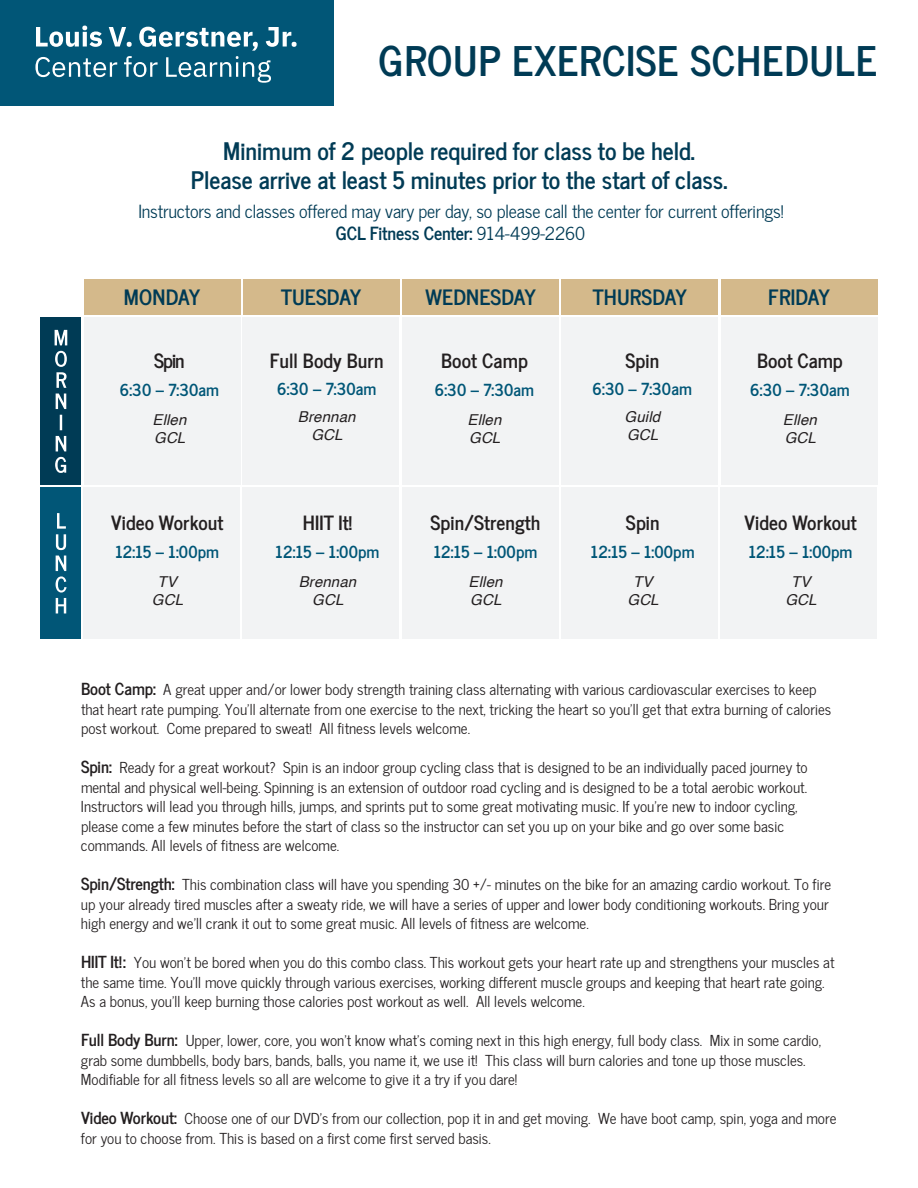
<style>
.page{position:relative;width:918px;height:1188px;background:#fff}
.page>*{position:absolute;margin:0;border:0;box-sizing:border-box;transform-origin:0 0}
.t1{font:700 40.5px "News Cycle";letter-spacing:.02em;color:#003b55}
.t2{font:700 24px/28.8px "News Cycle";color:#003b55;text-align:center}
.t3{font:700 21px "News Cycle";letter-spacing:.01em;color:#003b55}
.t4{font:700 19.5px "News Cycle";letter-spacing:.01em;color:#231f20}
.t5{font:18px/21.6px "News Cycle";letter-spacing:-.01em;color:#003b55;text-align:center}
.t6{font:700 16.5px "News Cycle";letter-spacing:.01em;color:#005677}
.t7{font:15px/19.5px "News Cycle";color:#231f20}
.t8{font:italic 15px/18px "Helvetica";letter-spacing:.01em;color:#231f20}
.s1{font-weight:700}
.s2{font-weight:700;font-size:16.5px}
</style>
<div class="page">
<div style="left:84px;top:317px;width:156px;height:168px;background:#f2f3f4"></div>
<div style="left:243px;top:317px;width:156px;height:168px;background:#f2f3f4"></div>
<div style="left:402px;top:317px;width:157px;height:168px;background:#f2f3f4"></div>
<div style="left:561px;top:317px;width:157px;height:168px;background:#f2f3f4"></div>
<div style="left:721px;top:317px;width:157px;height:168px;background:#f2f3f4"></div>
<div style="left:0;top:0;width:334px;height:105px;background:#015677"></div>
<div style="left:40px;top:317px;width:41px;height:168px;background:#003b55"></div>
<div style="left:40px;top:487px;width:41px;height:152px;background:#015677"></div>
<div style="left:84px;top:279px;width:156px;height:35px;background:#d4b98b"></div>
<div style="left:243px;top:279px;width:157px;height:35px;background:#d4b98b"></div>
<div style="left:402px;top:279px;width:157px;height:35px;background:#d4b98b"></div>
<div style="left:561px;top:279px;width:157px;height:35px;background:#d4b98b"></div>
<div style="left:721px;top:279px;width:157px;height:35px;background:#d4b98b"></div>
<div style="left:83px;top:488px;width:157px;height:151px;background:#f2f3f4"></div>
<div style="left:242px;top:488px;width:157px;height:151px;background:#f2f3f4"></div>
<div style="left:402px;top:488px;width:157px;height:151px;background:#f2f3f4"></div>
<div style="left:561px;top:488px;width:157px;height:151px;background:#f2f3f4"></div>
<div style="left:721px;top:488px;width:156px;height:151px;background:#f2f3f4"></div>
<svg style="left:55px;top:330px;width:12px;height:143px"></svg>
<svg style="left:56px;top:513px;width:11px;height:100px"></svg>
<svg style="left:35px;top:26px;width:262px;height:57px"></svg>
<h1 class="t1" style="left:379px;top:25px;width:500px">GROUP EXERCISE SCHEDULE</h1>
<h2 class="t2" style="left:191px;top:134px;width:538px">Minimum of 2 people required for class to be held.<br>Please arrive at least 5 minutes prior to the start of class.</h2>
<p class="t5" style="left:138px;top:200px;width:647px">Instructors and classes offered may vary per day, so please call the center for current offerings!<br><span class="s1">GCL Fitness Center:</span> 914-499-2260</p>
<h3 class="t3" style="left:124px;top:279px;width:78px">MONDAY</h3>
<h3 class="t3" style="left:281px;top:279px;width:82px">TUESDAY</h3>
<h3 class="t3" style="left:425px;top:279px;width:112px">WEDNESDAY</h3>
<h3 class="t3" style="left:593px;top:279px;width:96px">THURSDAY</h3>
<h3 class="t3" style="left:768px;top:279px;width:63px">FRIDAY</h3>
<h3 class="t4" style="left:154px;top:343px;width:32px">Spin</h3>
<p class="t6" style="left:120px;top:376px;width:101px">6:30 – 7:30am</p>
<p class="t8" style="left:153px;top:411px;width:35px">Ellen<br>GCL</p>
<h3 class="t4" style="left:111px;top:505px;width:114px">Video Workout</h3>
<p class="t6" style="left:115px;top:538px;width:105px">12:15 – 1:00pm</p>
<p class="t8" style="left:152px;top:573px;width:33px;text-align:center">TV<br>GCL</p>
<h3 class="t4" style="left:270px;top:343px;width:115px">Full Body Burn</h3>
<p class="t6" style="left:277px;top:374px;width:101px">6:30 – 7:30am</p>
<p class="t8" style="left:298px;top:408px;width:59px;text-align:center">Brennan<br>GCL</p>
<h3 class="t4" style="left:303px;top:505px;width:51px">HIIT It!</h3>
<p class="t6" style="left:276px;top:538px;width:105px">12:15 – 1:00pm</p>
<p class="t8" style="left:299px;top:573px;width:59px;text-align:center">Brennan<br>GCL</p>
<h3 class="t4" style="left:441px;top:343px;width:88px">Boot Camp</h3>
<p class="t6" style="left:435px;top:376px;width:101px">6:30 – 7:30am</p>
<p class="t8" style="left:468px;top:411px;width:35px">Ellen<br>GCL</p>
<h3 class="t4" style="left:431px;top:505px;width:111px">Spin/Strength</h3>
<p class="t6" style="left:434px;top:538px;width:105px">12:15 – 1:00pm</p>
<p class="t8" style="left:469px;top:573px;width:35px">Ellen<br>GCL</p>
<h3 class="t4" style="left:625px;top:343px;width:35px">Spin</h3>
<p class="t6" style="left:593px;top:374px;width:101px">6:30 – 7:30am</p>
<p class="t8" style="left:625px;top:408px;width:37px">Guild<br>GCL</p>
<h3 class="t4" style="left:626px;top:505px;width:35px">Spin</h3>
<p class="t6" style="left:591px;top:538px;width:105px">12:15 – 1:00pm</p>
<p class="t8" style="left:628px;top:573px;width:33px;text-align:center">TV<br>GCL</p>
<h3 class="t4" style="left:757px;top:343px;width:87px">Boot Camp</h3>
<p class="t6" style="left:750px;top:376px;width:101px">6:30 – 7:30am</p>
<p class="t8" style="left:783px;top:411px;width:35px">Ellen<br>GCL</p>
<h3 class="t4" style="left:744px;top:505px;width:114px">Video Workout</h3>
<p class="t6" style="left:749px;top:538px;width:105px">12:15 – 1:00pm</p>
<p class="t8" style="left:785px;top:573px;width:33px;text-align:center">TV<br>GCL</p>
<p class="t7" style="left:81px;top:679px;width:752px"><span class="s2">Boot Camp:</span> A great upper and/or lower body strength training class alternating with various cardiovascular exercises to keep that heart rate pumping. You’ll alternate from one exercise to the next, tricking the heart so you’ll get that extra burning of calories post workout. Come prepared to sweat! All fitness levels welcome.</p>
<p class="t7" style="left:81px;top:757px;width:728px"><span class="s2">Spin:</span> Ready for a great workout? Spin is an indoor group cycling class that is designed to be an individually paced journey to mental and physical well-being. Spinning is an extension of outdoor road cycling and is designed to be a total aerobic workout.<br>Instructors will lead you through hills, jumps, and sprints put to some great motivating music. If you’re new to indoor cycling, please come a few minutes before the start of class so the instructor can set you up on your bike and go over some basic commands. All levels of fitness are welcome.</p>
<p class="t7" style="left:81px;top:874px;width:752px"><span class="s2">Spin/Strength:</span> This combination class will have you spending 30 +/- minutes on the bike for an amazing cardio workout. To fire up your already tired muscles after a sweaty ride, we will have a series of upper and lower body conditioning workouts. Bring your high energy and we’ll crank it out to some great music. All levels of fitness are welcome.</p>
<p class="t7" style="left:81px;top:952px;width:755px"><span class="s2">HIIT It!:</span> You won't be bored when you do this combo class. This workout gets your heart rate up and strengthens your muscles at the same time. You’ll move quickly through various exercises, working different muscle groups and keeping that heart rate going.<br>As a bonus, you’ll keep burning those calories post workout as well. All levels welcome.</p>
<p class="t7" style="left:81px;top:1030px;width:742px"><span class="s2">Full Body Burn:</span> Upper, lower, core, you won’t know what’s coming next in this high energy, full body class. Mix in some cardio, grab some dumbbells, body bars, bands, balls, you name it, we use it! This class will burn calories and tone up those muscles.<br>Modifiable for all fitness levels so all are welcome to give it a try if you dare!</p>
<p class="t7" style="left:81px;top:1108px;width:757px"><span class="s2">Video Workout:</span> Choose one of our DVD’s from our collection, pop it in and get moving. We have boot camp, spin, yoga and more for you to choose from. This is based on a first come first served basis.</p>
</div>
